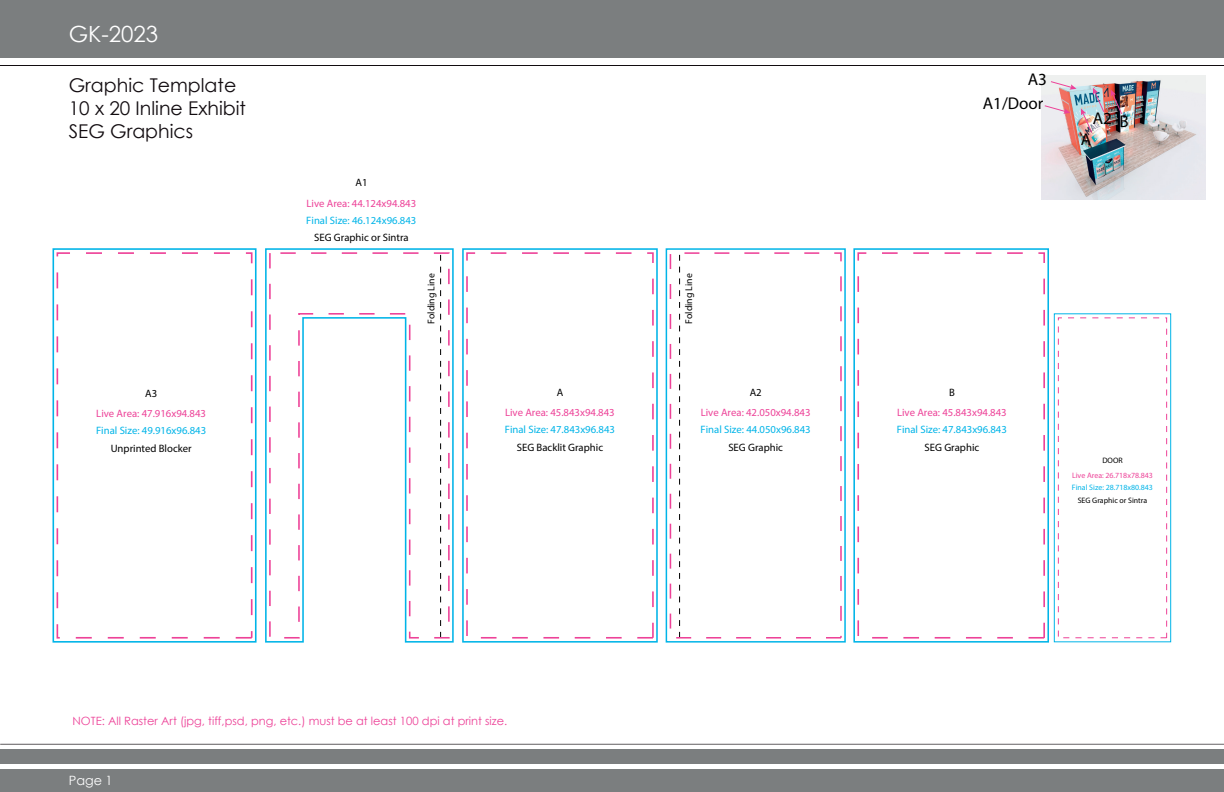
<style>
.page{position:relative;width:1224px;height:792px;background:#fff}
.page>*{position:absolute;margin:0;border:0;box-sizing:border-box;transform-origin:0 0}
.t1{font:22.3px "Century Gothic";color:#fff}
.t2{font:19px/22.7px "Century Gothic";color:#120c10}
.t3{font:17px "Myriad Pro";color:#000}
.t4{font:12.8px "Century Gothic";color:#fff}
.t5{font:11.4px "Century Gothic";color:#ed4298}
.t6{font:10.7px "Myriad Pro";color:#00b4e8}
.t7{font:10.7px "Myriad Pro";color:#ed4298}
.t8{font:10.7px "Myriad Pro";color:#000}
.t9{font:9.8px "Myriad Pro";color:#000}
.t10{font:7.9px "Myriad Pro";color:#00b4e8}
.t11{font:7.9px "Myriad Pro";color:#ed4298}
.t12{font:7.9px "Myriad Pro";color:#000}
</style>
<div class="page">
<div style="left:0;top:749px;width:1224px;height:43px;background:#7b7e7f"></div>
<div style="left:0;top:764px;width:1224px;height:5px;background:#fff"></div>
<hr style="left:0;top:744px;width:1224px;height:1px;background:#120c10">
<div style="left:0;top:0;width:1224px;height:57px;background:#7b7e7f"></div>
<hr style="left:0;top:65px;width:1224px;height:1px;background:#120c10">
<img style="left:1041px;top:76px;width:165px;height:123px">
<svg style="left:679px;top:255px;width:1px;height:381px"></svg>
<div style="left:57px;top:252px;width:196px;height:387px;border:2px dashed #ed4298"></div>
<div style="left:53px;top:248px;width:204px;height:395px;border:2px solid #00b4e8"></div>
<div style="left:466px;top:252px;width:188px;height:387px;border:2px dashed #ed4298"></div>
<div style="left:462px;top:248px;width:196px;height:395px;border:2px solid #00b4e8"></div>
<div style="left:857px;top:252px;width:188px;height:387px;border:2px dashed #ed4298"></div>
<div style="left:853px;top:248px;width:196px;height:395px;border:2px solid #00b4e8"></div>
<div style="left:670px;top:252px;width:172px;height:387px;border:2px dashed #ed4298"></div>
<div style="left:666px;top:248px;width:180px;height:395px;border:1px solid #00b4e8"></div>
<svg style="left:265px;top:248px;width:189px;height:395px"></svg>
<svg style="left:268px;top:252px;width:182px;height:387px"></svg>
<div style="left:1054px;top:313px;width:117px;height:329px;border:1px solid #00b4e8"></div>
<div style="left:1058px;top:317px;width:109px;height:321px;border:1px dashed #ed4298"></div>
<svg style="left:1111px;top:90px;width:12px;height:25px"></svg>
<img style="left:1044px;top:81px;width:61px;height:53px">
<h1 class="t1" style="left:69px;top:18px;width:91px">GK-2023</h1>
<h2 class="t2" style="left:69px;top:74px;width:179px">Graphic Template<br>10 x 20 Inline Exhibit<br>SEG Graphics</h2>
<p class="t8" style="left:355px;top:176px;width:14px">A1</p>
<p class="t7" style="left:307px;top:197px;width:111px">Live Area: 44.124x94.843</p>
<p class="t8" style="left:314px;top:231px;width:96px">SEG Graphic or Sintra</p>
<p class="t6" style="left:306px;top:213px;width:112px">Final Size: 46.124x96.843</p>
<p class="t9" style="left:425px;top:324px;width:52px;rotate:-90deg">Folding Line</p>
<p class="t9" style="left:683px;top:324px;width:52px;rotate:-90deg">Folding Line</p>
<p class="t8" style="left:145px;top:387px;width:14px">A3</p>
<p class="t8" style="left:557px;top:386px;width:8px">A</p>
<p class="t8" style="left:750px;top:386px;width:14px">A2</p>
<p class="t7" style="left:96px;top:407px;width:111px">Live Area: 47.916x94.843</p>
<p class="t8" style="left:111px;top:441px;width:83px">Unprinted Blocker</p>
<p class="t6" style="left:96px;top:424px;width:112px">Final Size: 49.916x96.843</p>
<p class="t7" style="left:505px;top:406px;width:111px">Live Area: 45.843x94.843</p>
<p class="t8" style="left:517px;top:441px;width:88px">SEG Backlit Graphic</p>
<p class="t6" style="left:505px;top:423px;width:112px">Final Size: 47.843x96.843</p>
<p class="t7" style="left:701px;top:406px;width:111px">Live Area: 42.050x94.843</p>
<p class="t8" style="left:728px;top:441px;width:56px">SEG Graphic</p>
<p class="t6" style="left:701px;top:423px;width:112px">Final Size: 44.050x96.843</p>
<p class="t5" style="left:73px;top:713px;width:436px">NOTE: All Raster Art (jpg, tiff,psd, png, etc.) must be at least 100 dpi at print size.</p>
<p class="t4" style="left:69px;top:771px;width:45px">Page 1</p>
<h3 class="t3" style="left:1028px;top:69px;width:21px">A3</h3>
<h3 class="t3" style="left:983px;top:93px;width:62px">A1/Door</h3>
<h3 class="t3" style="left:1093px;top:108px;width:37px">A2 B</h3>
<h3 class="t3" style="left:1081px;top:129px;width:12px">A</h3>
<p class="t8" style="left:949px;top:386px;width:7px">B</p>
<p class="t7" style="left:897px;top:406px;width:111px">Live Area: 45.843x94.843</p>
<p class="t8" style="left:925px;top:441px;width:56px">SEG Graphic</p>
<p class="t6" style="left:897px;top:423px;width:112px">Final Size: 47.843x96.843</p>
<p class="t12" style="left:1102px;top:455px;width:22px">DOOR</p>
<p class="t11" style="left:1072px;top:470px;width:82px">Live Area: 26.718x78.843</p>
<p class="t12" style="left:1078px;top:496px;width:71px">SEG Graphic or Sintra</p>
<p class="t10" style="left:1072px;top:483px;width:83px">Final Size: 28.718x80.843</p>
</div>
